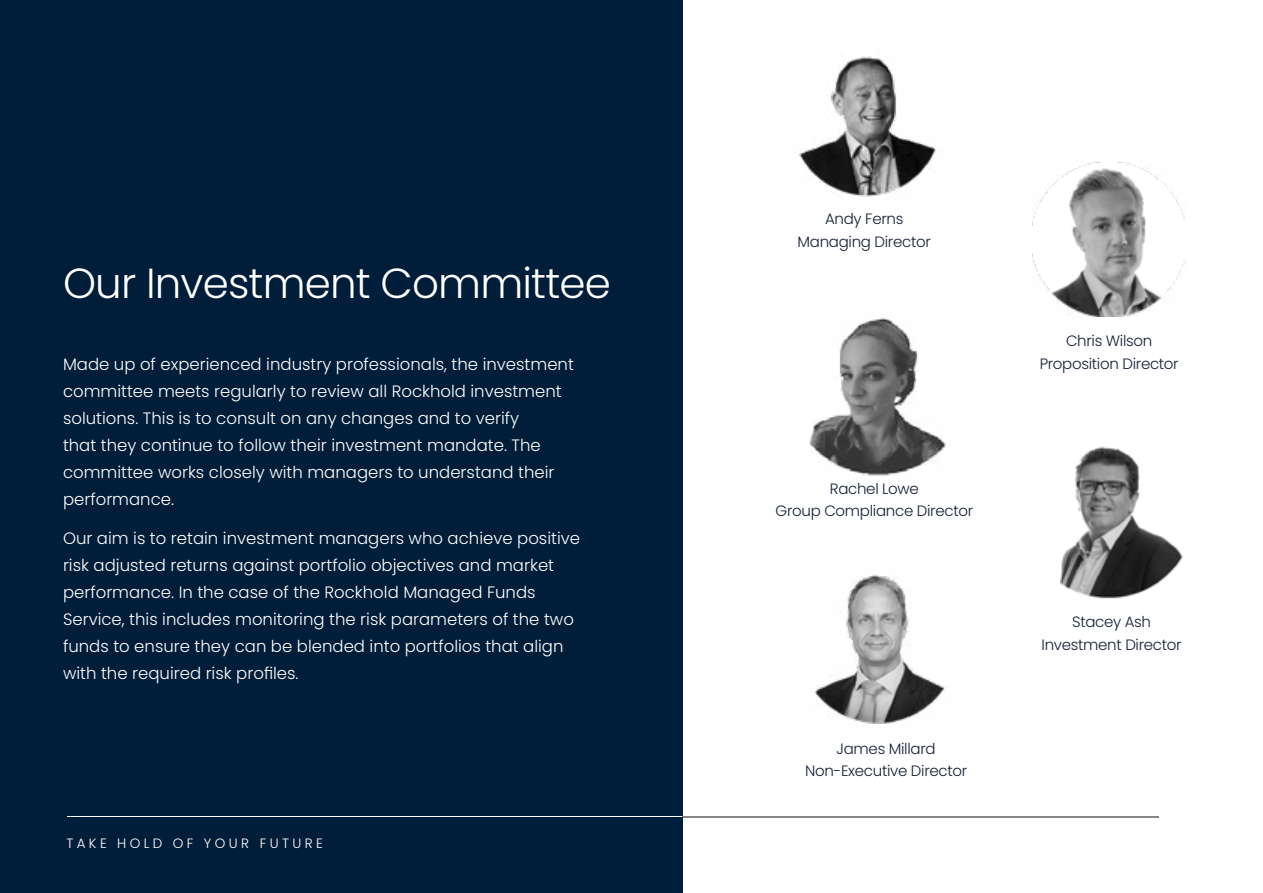
<style>
.page{position:relative;width:1263px;height:893px;background:#fff}
.page>*{position:absolute;margin:0;border:0;box-sizing:border-box;transform-origin:0 0}
.t1{font:300 42px "Poppins";letter-spacing:-.02em;color:#fff}
.t2{font:300 16.5px/27px "Poppins";color:#fff}
.t3{font:300 15px/22.5px "Poppins";letter-spacing:-.02em;color:#152037;text-align:center}
.t4{font:300 13.5px "Poppins";letter-spacing:.25em;color:#fff}
</style>
<div class="page">
<div style="left:0;top:0;width:682px;height:893px;background:#001d39"></div>
<img style="left:798px;top:56px;width:138px;height:141px">
<img style="left:1032px;top:162px;width:153px;height:154px">
<img style="left:1060px;top:446px;width:123px;height:153px">
<img style="left:814px;top:574px;width:131px;height:150px">
<hr style="left:67px;top:816px;width:820px;height:1px;background:#fff">
<hr style="left:682px;top:816px;width:477px;height:1px;background:#000">
<img style="left:809px;top:317px;width:137px;height:160px">
<h1 class="t1" style="left:63px;top:259px;width:549px">Our Investment Committee</h1>
<p class="t2" style="left:63px;top:350px;width:512px">Made up of experienced industry professionals, the investment committee meets regularly to review all Rockhold investment solutions. This is to consult on any changes and to verify<br>that they continue to follow their investment mandate. The committee works closely with managers to understand their performance.</p>
<p class="t2" style="left:63px;top:525px;width:519px">Our aim is to retain investment managers who achieve positive risk adjusted returns against portfolio objectives and market performance. In the case of the Rockhold Managed Funds Service, this includes monitoring the risk parameters of the two funds to ensure they can be blended into portfolios that align with the required risk profiles.</p>
<p class="t4" style="left:66px;top:835px;width:258px">TAKE HOLD OF YOUR FUTURE</p>
<p class="t3" style="left:797px;top:208px;width:135px">Andy Ferns<br>Managing Director</p>
<p class="t3" style="left:776px;top:477px;width:199px">Rachel Lowe<br>Group Compliance Director</p>
<p class="t3" style="left:805px;top:737px;width:164px">James Millard<br>Non-Executive Director</p>
<p class="t3" style="left:1040px;top:330px;width:141px">Chris Wilson<br>Proposition Director</p>
<p class="t3" style="left:1041px;top:611px;width:142px">Stacey Ash<br>Investment Director</p>
</div>
